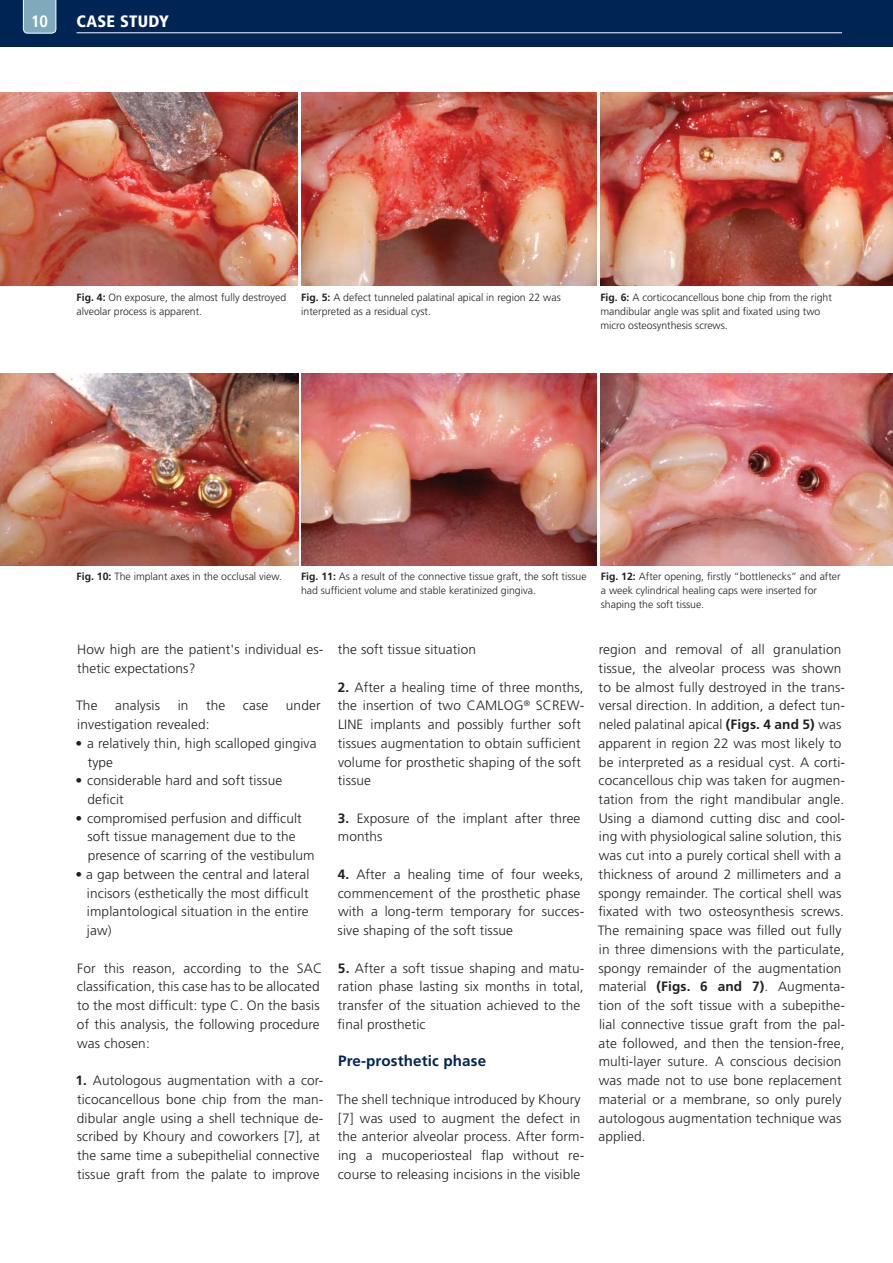
<style>
.page{position:relative;width:893px;height:1263px;background:#fff}
.page>*{position:absolute;margin:0;border:0;box-sizing:border-box;transform-origin:0 0}
.t1{font:900 condensed 16.5px "Frutiger LT Std";letter-spacing:.02em;color:#fff}
.t2{font:700 condensed 16.5px "Frutiger LT Std";color:#fff}
.t3{font:700 15px "Frutiger LT Std";letter-spacing:.01em;color:#002454}
.t4{font:300 13.5px/18.8px "Frutiger LT Std";letter-spacing:.01em;color:#231f20}
.t5{font:300 10.5px/14.2px "Frutiger LT Std";color:#231f20}
.s1{font-weight:700}
.s2{font-weight:400}
</style>
<div class="page">
<div style="left:0;top:0;width:892px;height:47px;background:#002454"></div>
<hr style="left:76px;top:32px;width:766px;height:1px;background:#fff">
<svg style="left:23px;top:0;width:33px;height:34px"></svg>
<img style="left:0;top:93px;width:297px;height:192px">
<img style="left:301px;top:93px;width:295px;height:192px">
<img style="left:600px;top:93px;width:292px;height:192px">
<img style="left:0;top:373px;width:298px;height:193px">
<img style="left:301px;top:373px;width:295px;height:193px">
<img style="left:601px;top:373px;width:291px;height:193px">
<p class="t2" style="left:31px;top:12px;width:19px">10</p>
<p class="t1" style="left:76px;top:11px;width:94px">CASE STUDY</p>
<p class="t5" style="left:76px;top:291px;width:211px"><span class="s1">Fig. 4:</span> On exposure, the almost fully destroyed alveolar process is apparent.</p>
<p class="t5" style="left:301px;top:291px;width:261px"><span class="s1">Fig. 5:</span> A defect tunneled palatinal apical in region 22 was interpreted as a residual cyst.</p>
<p class="t5" style="left:600px;top:291px;width:233px"><span class="s1">Fig. 6:</span> A corticocancellous bone chip from the right mandibular angle was split and fixated using two micro osteosynthesis screws.</p>
<p class="t5" style="left:76px;top:570px;width:207px"><span class="s1">Fig. 10:</span> The implant axes in the occlusal view.</p>
<p class="t5" style="left:301px;top:570px;width:287px"><span class="s1">Fig. 11:</span> As a result of the connective tissue graft, the soft tissue had sufficient volume and stable keratinized gingiva.</p>
<p class="t5" style="left:601px;top:570px;width:241px"><span class="s1">Fig. 12:</span> After opening, firstly “bottlenecks” and after a week cylindrical healing caps were inserted for shaping the soft tissue.</p>
<p class="t4" style="left:77px;top:641px;width:248px">How high are the patient's individual es&shy;thetic expectations?</p>
<p class="t4" style="left:76px;top:697px;width:23px">The</p>
<p class="t4" style="left:115px;top:697px;width:46px">analysis</p>
<p class="t4" style="left:178px;top:697px;width:12px">in</p>
<p class="t4" style="left:206px;top:697px;width:21px">the</p>
<p class="t4" style="left:243px;top:697px;width:27px">case</p>
<p class="t4" style="left:286px;top:697px;width:36px">under</p>
<p class="t4" style="left:77px;top:716px;width:134px">investigation revealed:</p>
<p class="t4" style="left:88px;top:734px;width:230px;text-indent:-12px"><span class="s2">•</span> a relatively thin, high scalloped gingiva type</p>
<p class="t4" style="left:87px;top:772px;width:196px;text-indent:-12px"><span class="s2">•</span> considerable hard and soft tissue deficit</p>
<p class="t4" style="left:87px;top:809px;width:228px;text-indent:-12px"><span class="s2">•</span> compromised perfusion and difficult soft tissue management due to the presence of scarring of the vestibulum</p>
<p class="t4" style="left:87px;top:866px;width:224px;text-align:justify;text-indent:-12px"><span class="s2">•</span> a gap between the central and lateral incisors (esthetically the most difficult implantological situation in the entire jaw)</p>
<p class="t4" style="left:77px;top:959px;width:247px">For this reason, according to the SAC classification, this case has to be allocated to the most difficult: type C. On the basis of this analysis, the following procedure was chosen:</p>
<p class="t4" style="left:76px;top:1072px;width:249px"><span class="s1">1.</span> Autologous augmentation with a cor&shy;ticocancellous bone chip from the man&shy;dibular angle using a shell technique de&shy;scribed by Khoury and coworkers [7], at the same time a subepithelial connective tissue graft from the palate to improve</p>
<p class="t4" style="left:338px;top:641px;width:140px">the soft tissue situation</p>
<p class="t4" style="left:338px;top:678px;width:248px"><span class="s1">2.</span> After a healing time of three months, the insertion of two CAMLOG<sup>®</sup> SCREW-LINE implants and possibly further soft tissues augmentation to obtain sufficient volume for prosthetic shaping of the soft tissue</p>
<p class="t4" style="left:338px;top:809px;width:244px"><span class="s1">3.</span> Exposure of the implant after three months</p>
<p class="t4" style="left:337px;top:866px;width:248px"><span class="s1">4.</span> After a healing time of four weeks, commencement of the prosthetic phase with a long-term temporary for succes&shy;sive shaping of the soft tissue</p>
<p class="t4" style="left:337px;top:959px;width:248px"><span class="s1">5.</span> After a soft tissue shaping and matu&shy;ration phase lasting six months in total, transfer of the situation achieved to the final prosthetic</p>
<p class="t3" style="left:338px;top:1054px;width:149px">Pre-prosthetic phase</p>
<p class="t4" style="left:337px;top:1091px;width:249px">The shell technique introduced by Khoury [7] was used to augment the defect in the anterior alveolar process. After form&shy;ing a mucoperiosteal flap without re&shy;course to releasing incisions in the visible</p>
<p class="t4" style="left:597px;top:641px;width:249px">region and removal of all granulation tissue, the alveolar process was shown to be almost fully destroyed in the trans&shy;versal direction. In addition, a defect tun&shy;neled palatinal apical <span class="s1">(Figs. 4 and 5)</span> was apparent in region 22 was most likely to be interpreted as a residual cyst. A corti&shy;cocancellous chip was taken for augmen&shy;tation from the right mandibular angle.<br>Using a diamond cutting disc and cool&shy;ing with physiological saline solution, this was cut into a purely cortical shell with a thickness of around 2 millimeters and a spongy remainder. The cortical shell was fixated with two osteosynthesis screws.<br>The remaining space was filled out fully in three dimensions with the particulate, spongy remainder of the augmentation material <span class="s1">(Figs. 6 and 7)</span>. Augmenta&shy;tion of the soft tissue with a subepithe&shy;lial connective tissue graft from the pal&shy;ate followed, and then the tension-free, multi-layer suture. A conscious decision was made not to use bone replacement material or a membrane, so only purely autologous augmentation technique was applied.</p>
</div>
